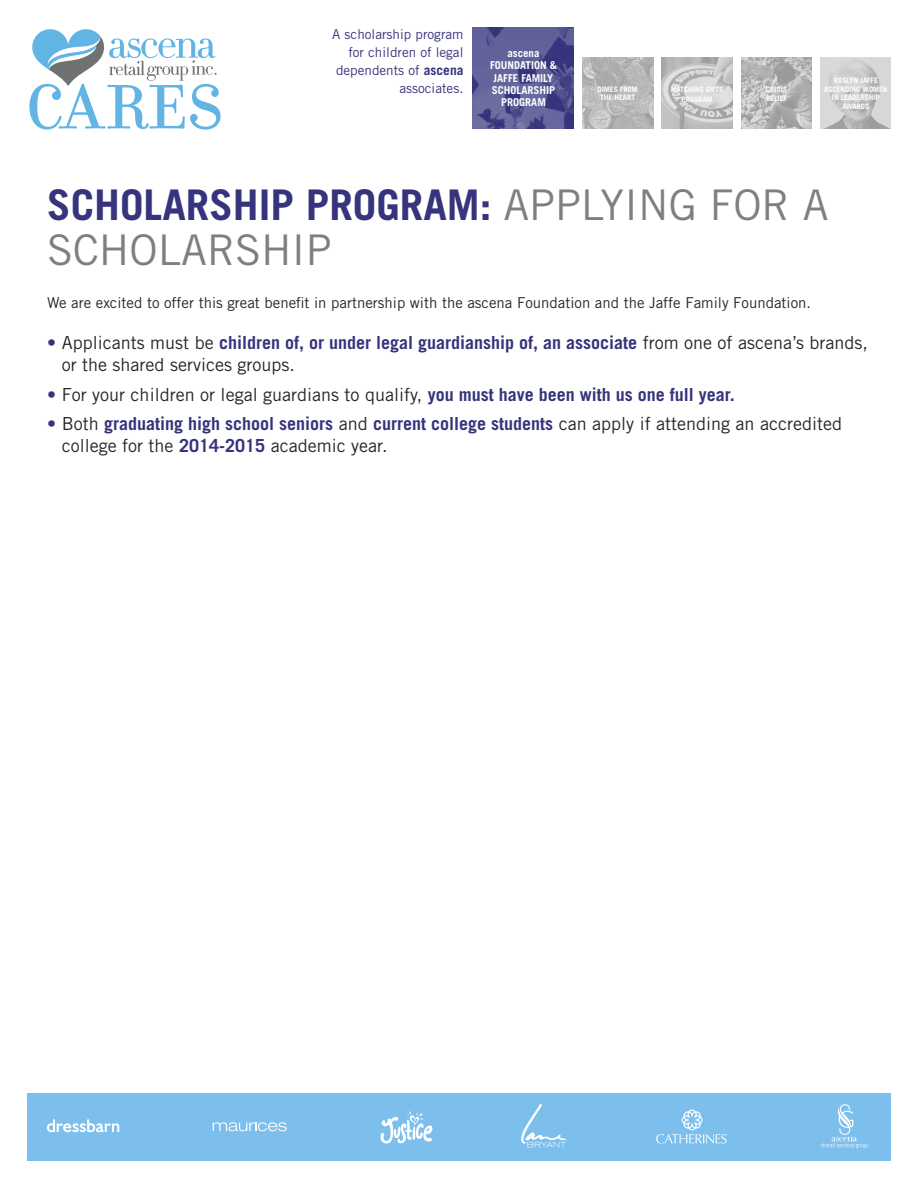
<style>
.page{position:relative;width:918px;height:1188px;background:#fff}
.page>*{position:absolute;margin:0;border:0;box-sizing:border-box;transform-origin:0 0}
.t1{font:42.3px/45.3px "Trade Gothic LT Std";color:#7d7f82}
.t2{font:18px/22.5px "Trade Gothic LT Std";color:#272627}
.t3{font:15px "Trade Gothic LT Std";color:#272627}
.t4{font:13.5px/18px "Trade Gothic LT Std";color:#36347c;text-align:right}
.t5{font:700 10.8px/12.3px "Trade Gothic LT Std";color:#fff;text-align:center}
.t6{font:700 7.65px/8.7px "Trade Gothic LT Std";color:#fff;text-align:center}
.t7{font:700 7.5px/10.6px "Trade Gothic LT Std";color:#fff;text-align:center}
.s1{font-weight:700}
.s2{font-weight:700;color:#36347c}
.s3{color:#36347c}
</style>
<div class="page">
<svg style="left:29px;top:29px;width:192px;height:101px"></svg>
<img style="left:662px;top:58px;width:70px;height:71px">
<img style="left:820px;top:58px;width:71px;height:71px">
<img style="left:741px;top:58px;width:71px;height:71px">
<div style="left:27px;top:1094px;width:864px;height:67px;background:#7cbfed"></div>
<svg style="left:47px;top:1119px;width:72px;height:13px"></svg>
<svg style="left:213px;top:1122px;width:74px;height:9px"></svg>
<svg style="left:380px;top:1111px;width:52px;height:32px"></svg>
<svg style="left:521px;top:1104px;width:45px;height:43px"></svg>
<svg style="left:656px;top:1110px;width:72px;height:34px"></svg>
<svg style="left:821px;top:1104px;width:47px;height:44px"></svg>
<img style="left:472px;top:27px;width:102px;height:101px">
<img style="left:582px;top:58px;width:71px;height:71px">
<p class="t4" style="left:332px;top:27px;width:133px">A scholarship program for children of legal dependents of <span class="s1">ascena </span>associates.</p>
<p class="t5" style="left:490px;top:48px;width:68px">ascena<br>FOUNDATION &amp;<br>JAFFE FAMILY<br>SCHOLARSHIP<br>PROGRAM</p>
<p class="t6" style="left:598px;top:85px;width:42px">DIMES FROM<br>THE HEART</p>
<p class="t7" style="left:671px;top:85px;width:54px">MATCHING GIFTS<br>PROGRAM</p>
<p class="t6" style="left:766px;top:85px;width:23px;text-align:left">CRISIS<br>RELIEF</p>
<p class="t6" style="left:824px;top:77px;width:65px">ROSLYN JAFFE<br>ASCENDING WOMEN<br>IN LEADERSHIP<br>AWARDS</p>
<h1 class="t1" style="left:47px;top:186px;width:783px"><span class="s2">SCHOLARSHIP PROGRAM:</span> APPLYING FOR A<br>SCHOLARSHIP</h1>
<p class="t3" style="left:47px;top:297px;width:765px">We are excited to offer this great benefit in partnership with the ascena Foundation and the Jaffe Family Foundation.</p>
<p class="t2" style="left:62px;top:333px;width:808px;text-indent:-14px"><span class="s3">•</span> Applicants must be <span class="s2">children of, or under legal guardianship of, an associate</span> from one of ascena’s brands, or the shared services groups.</p>
<p class="t2" style="left:47px;top:385px;width:689px"><span class="s3">•</span> For your children or legal guardians to qualify, <span class="s2">you must have been with us one full year.</span></p>
<p class="t2" style="left:62px;top:414px;width:782px;text-indent:-14px"><span class="s3">•</span> Both <span class="s2">graduating high school seniors</span> and <span class="s2">current college students</span> can apply if attending an accredited college for the <span class="s2">2014-2015</span> academic year.</p>
</div>
